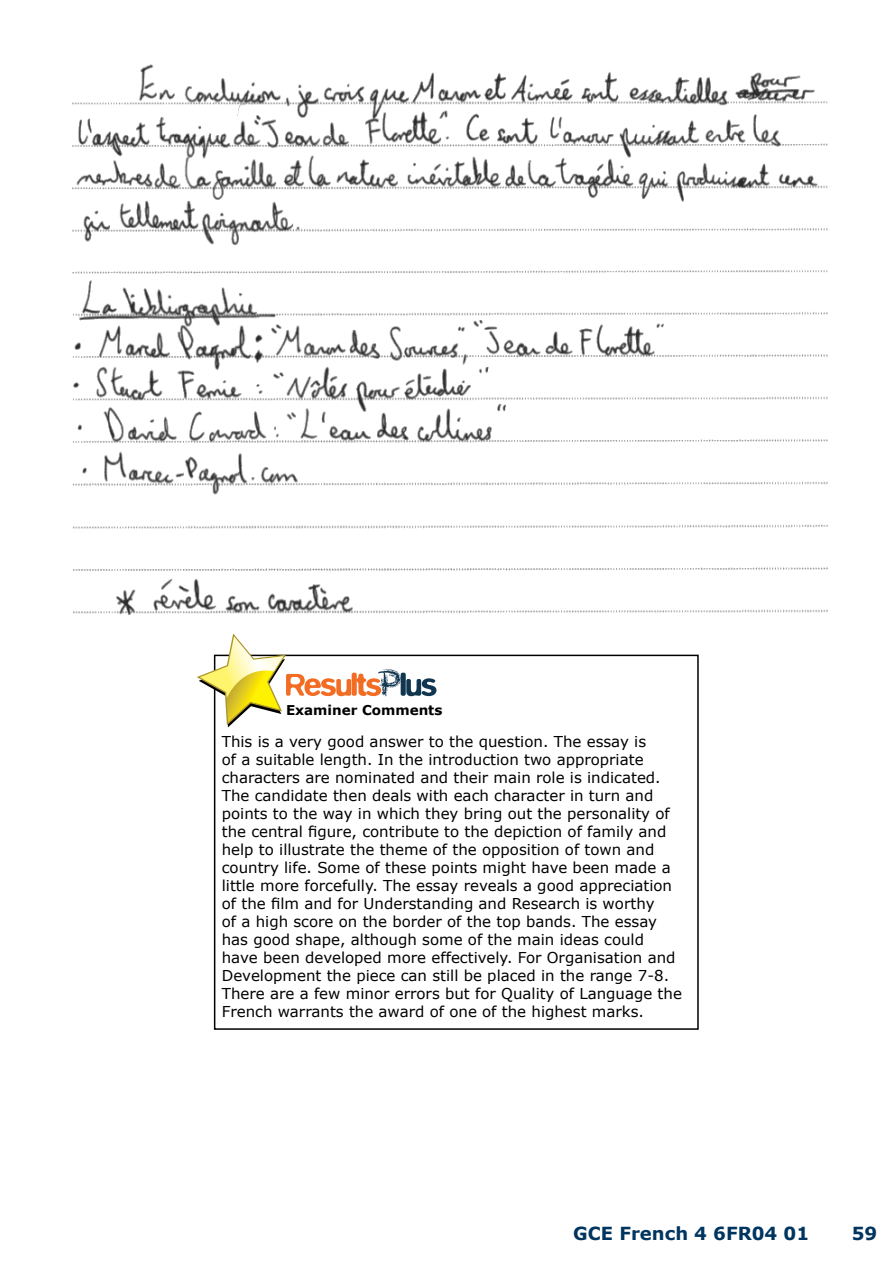
<style>
.page{position:relative;width:893px;height:1263px;background:#fff}
.page>*{position:absolute;margin:0;border:0;box-sizing:border-box;transform-origin:0 0}
.t1{font:700 18px "Verdana";color:#00355f}
.t2{font:15px/18px "Verdana";color:#000}
.t3{font:700 13.5px "Verdana";color:#000}
</style>
<div class="page">
<img style="left:72px;top:64px;width:755px;height:551px">
<div style="left:214px;top:655px;width:485px;height:375px;border:2px solid #000"></div>
<svg style="left:197px;top:633px;width:239px;height:94px"></svg>
<p class="t3" style="left:286px;top:701px;width:158px">Examiner Comments</p>
<p class="t2" style="left:222px;top:733px;width:462px">This is a very good answer to the question. The essay is<br>of a suitable length. In the introduction two appropriate characters are nominated and their main role is indicated.<br>The candidate then deals with each character in turn and points to the way in which they bring out the personality of the central figure, contribute to the depiction of family and help to illustrate the theme of the opposition of town and country life. Some of these points might have been made a little more forcefully. The essay reveals a good appreciation of the film and for Understanding and Research is worthy<br>of a high score on the border of the top bands. The essay has good shape, although some of the main ideas could have been developed more effectively. For Organisation and Development the piece can still be placed in the range 7-8.<br>There are a few minor errors but for Quality of Language the French warrants the award of one of the highest marks.</p>
<p class="t1" style="left:573px;top:1221px;width:237px">GCE French 4 6FR04 01</p>
<p class="t1" style="left:852px;top:1221px;width:27px">59</p>
</div>
